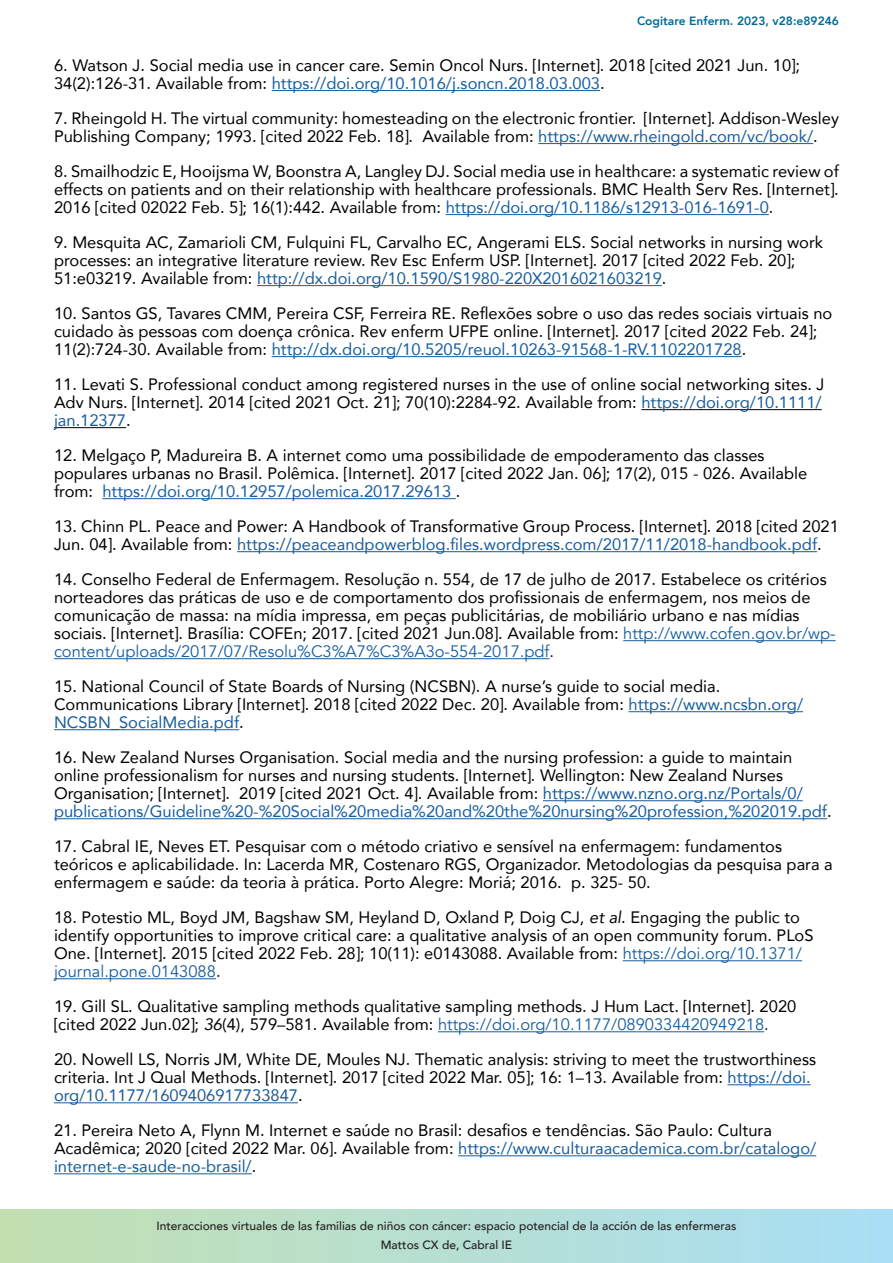
<style>
.page{position:relative;width:893px;height:1263px;background:#fff}
.page>*{position:absolute;margin:0;border:0;box-sizing:border-box;transform-origin:0 0}
.t1{font:16.5px/18px "Avenir";color:#000001}
.t2{font:500 12px/18.6px "Avenir";color:#231f20;text-align:center}
.t3{font:800 12px "Avenir";color:#006c95}
.s1{color:#175d9e}
.s2{font-style:inherit}
.s3{font-style:italic}
.s4{color:#231f20}
</style>
<div class="page">
<svg style="left:0;top:1209px;width:893px;height:54px;background:#b6dfd2"></svg>
<hr style="left:272px;top:90px;width:328px;height:1px;background:#175d9e">
<hr style="left:538px;top:143px;width:275px;height:1px;background:#175d9e">
<hr style="left:446px;top:214px;width:323px;height:1px;background:#175d9e">
<hr style="left:257px;top:285px;width:405px;height:1px;background:#175d9e">
<hr style="left:272px;top:356px;width:470px;height:1px;background:#175d9e">
<hr style="left:641px;top:409px;width:181px;height:1px;background:#000001">
<hr style="left:54px;top:427px;width:72px;height:1px;background:#000001">
<hr style="left:102px;top:498px;width:354px;height:1px;background:#175d9e">
<hr style="left:237px;top:551px;width:580px;height:1px;background:#175d9e">
<hr style="left:623px;top:640px;width:213px;height:1px;background:#175d9e">
<hr style="left:54px;top:658px;width:495px;height:1px;background:#175d9e">
<hr style="left:628px;top:711px;width:175px;height:1px;background:#175d9e">
<hr style="left:54px;top:729px;width:185px;height:1px;background:#175d9e">
<hr style="left:543px;top:800px;width:260px;height:1px;background:#175d9e">
<hr style="left:54px;top:818px;width:773px;height:1px;background:#175d9e">
<hr style="left:623px;top:960px;width:179px;height:1px;background:#175d9e">
<hr style="left:54px;top:978px;width:162px;height:1px;background:#175d9e">
<hr style="left:438px;top:1031px;width:326px;height:1px;background:#175d9e">
<hr style="left:728px;top:1084px;width:83px;height:1px;background:#175d9e">
<hr style="left:54px;top:1102px;width:244px;height:1px;background:#175d9e">
<hr style="left:458px;top:1155px;width:358px;height:1px;background:#175d9e">
<hr style="left:54px;top:1173px;width:198px;height:1px;background:#175d9e">
<p class="t3" style="left:637px;top:10px;width:203px">Cogitare Enferm. 2023, v28:e89246</p>
<p class="t1" style="left:54px;top:55px;width:748px">6. Watson J. Social media use in cancer care. Semin Oncol Nurs. [Internet]. 2018 [cited 2021 Jun. 10];<br>34(2):126-31. Available from: <span class="s1">https://doi.org/10.1016/j.soncn.2018.03.003</span>.</p>
<p class="t1" style="left:54px;top:108px;width:786px">7. Rheingold H. The virtual community: homesteading on the electronic frontier. [Internet]. Addison-Wesley<br>Publishing Company; 1993. [cited 2022 Feb. 18]. Available from: <span class="s1">https://www.rheingold.com/vc/book/</span>.</p>
<p class="t1" style="left:54px;top:161px;width:786px;text-align:justify">8. Smailhodzic E, Hooijsma W, Boonstra A, Langley DJ. Social media use in healthcare: a systematic review of effects on patients and on their relationship with healthcare professionals. BMC Health Serv Res. [Internet].<br>2016 [cited 02022 Feb. 5]; 16(1):442. Available from: <span class="s1">https://doi.org/10.1186/s12913-016-1691-0</span>.</p>
<p class="t1" style="left:54px;top:232px;width:771px">9. Mesquita AC, Zamarioli CM, Fulquini FL, Carvalho EC, Angerami ELS. Social networks in nursing work processes: an integrative literature review. Rev Esc Enferm USP. [Internet]. 2017 [cited 2022 Feb. 20];<br>51:e03219. Available from: <span class="s1">http://dx.doi.org/10.1590/S1980-220X2016021603219</span>.</p>
<p class="t1" style="left:54px;top:303px;width:780px">10. Santos GS, Tavares CMM, Pereira CSF, Ferreira RE. Reflexões sobre o uso das redes sociais virtuais no cuidado às pessoas com doença crônica. Rev enferm UFPE online. [Internet]. 2017 [cited 2022 Feb. 24];<br>11(2):724-30. Available from: <span class="s1">http://dx.doi.org/10.5205/reuol.10263-91568-1-RV.1102201728</span>.</p>
<p class="t1" style="left:54px;top:374px;width:772px">11. Levati S. Professional conduct among registered nurses in the use of online social networking sites. J<br>Adv Nurs. [Internet]. 2014 [cited 2021 Oct. 21]; 70(10):2284-92. Available from: <span class="s1">https://doi.org/10.1111/ jan.12377</span>.</p>
<p class="t1" style="left:54px;top:445px;width:755px">12. Melgaço P, Madureira B. A internet como uma possibilidade de empoderamento das classes populares urbanas no Brasil. Polêmica. [Internet]. 2017 [cited 2022 Jan. 06]; 17(2), 015 - 026. Available from: <span class="s1">https://doi.org/10.12957/polemica.2017.29613</span> .</p>
<p class="t1" style="left:54px;top:516px;width:786px">13. Chinn PL. Peace and Power: A Handbook of Transformative Group Process. [Internet]. 2018 [cited 2021<br>Jun. 04]. Available from: <span class="s1">https://peaceandpowerblog.files.wordpress.com/2017/11/2018-handbook.pdf</span>.</p>
<p class="t1" style="left:54px;top:569px;width:783px">14. Conselho Federal de Enfermagem. Resolução n. 554, de 17 de julho de 2017. Estabelece os critérios norteadores das práticas de uso e de comportamento dos profissionais de enfermagem, nos meios de comunicação de massa: na mídia impressa, em peças publicitárias, de mobiliário urbano e nas mídias sociais. [Internet]. Brasília: COFEn; 2017. [cited 2021 Jun.08]. Available from: <span class="s1">http://www.cofen.gov.br/wp&shy;content/uploads/2017/07/Resolu%C3%A7%C3%A3o-554-2017.pdf</span><span class="s2">.</span></p>
<p class="t1" style="left:54px;top:676px;width:751px">15. National Council of State Boards of Nursing (NCSBN). A nurse’s guide to social media.<br>Communications Library [Internet]. 2018 [cited 2022 Dec. 20]. Available from: <span class="s1">https://www.ncsbn.org/<br>NCSBN_SocialMedia.pdf</span>.</p>
<p class="t1" style="left:54px;top:747px;width:779px">16. New Zealand Nurses Organisation. Social media and the nursing profession: a guide to maintain online professionalism for nurses and nursing students. [Internet]. Wellington: New Zealand Nurses Organisation; [Internet]. 2019 [cited 2021 Oct. 4]. Available from: <span class="s1">https://www.nzno.org.nz/Portals/0/ publications/Guideline%20-%20Social%20media%20and%20the%20nursing%20profession,%202019.pdf</span>.</p>
<p class="t1" style="left:54px;top:836px;width:780px">17. Cabral IE, Neves ET. Pesquisar com o método criativo e sensível na enfermagem: fundamentos teóricos e aplicabilidade. In: Lacerda MR, Costenaro RGS, Organizador. Metodologias da pesquisa para a enfermagem e saúde: da teoria à prática. Porto Alegre: Moriá; 2016. p. 325- 50.</p>
<p class="t1" style="left:54px;top:907px;width:761px">18. Potestio ML, Boyd JM, Bagshaw SM, Heyland D, Oxland P, Doig CJ, <span class="s3">et al</span>. Engaging the public to identify opportunities to improve critical care: a qualitative analysis of an open community forum. PLoS One. [Internet]. 2015 [cited 2022 Feb. 28]; 10(11): e0143088. Available from: <span class="s1">https://doi.org/10.1371/ journal.pone.0143088</span><span class="s4">.</span></p>
<p class="t1" style="left:54px;top:996px;width:744px">19. Gill SL. Qualitative sampling methods qualitative sampling methods. J Hum Lact. [Internet]. 2020 [cited 2022 Jun.02]; <span class="s3">36</span>(4), 579–581. Available from: <span class="s1">https://doi.org/10.1177/0890334420949218</span><span class="s2">.</span></p>
<p class="t1" style="left:54px;top:1049px;width:764px">20. Nowell LS, Norris JM, White DE, Moules NJ. Thematic analysis: striving to meet the trustworthiness criteria. Int J Qual Methods. [Internet]. 2017 [cited 2022 Mar. 05]; 16: 1–13. Available from: <span class="s1">https://doi. org/10.1177/1609406917733847</span>.</p>
<p class="t1" style="left:54px;top:1120px;width:764px">21. Pereira Neto A, Flynn M. Internet e saúde no Brasil: desafios e tendências. São Paulo: Cultura<br>Acadêmica; 2020 [cited 2022 Mar. 06]. Available from: <span class="s1">https://www.culturaacademica.com.br/catalogo/ internet-e-saude-no-brasil/</span>.</p>
<p class="t2" style="left:156px;top:1216px;width:581px">Interacciones virtuales de las familias de niños con cáncer: espacio potencial de la acción de las enfermeras<br>Mattos CX de, Cabral IE</p>
</div>
